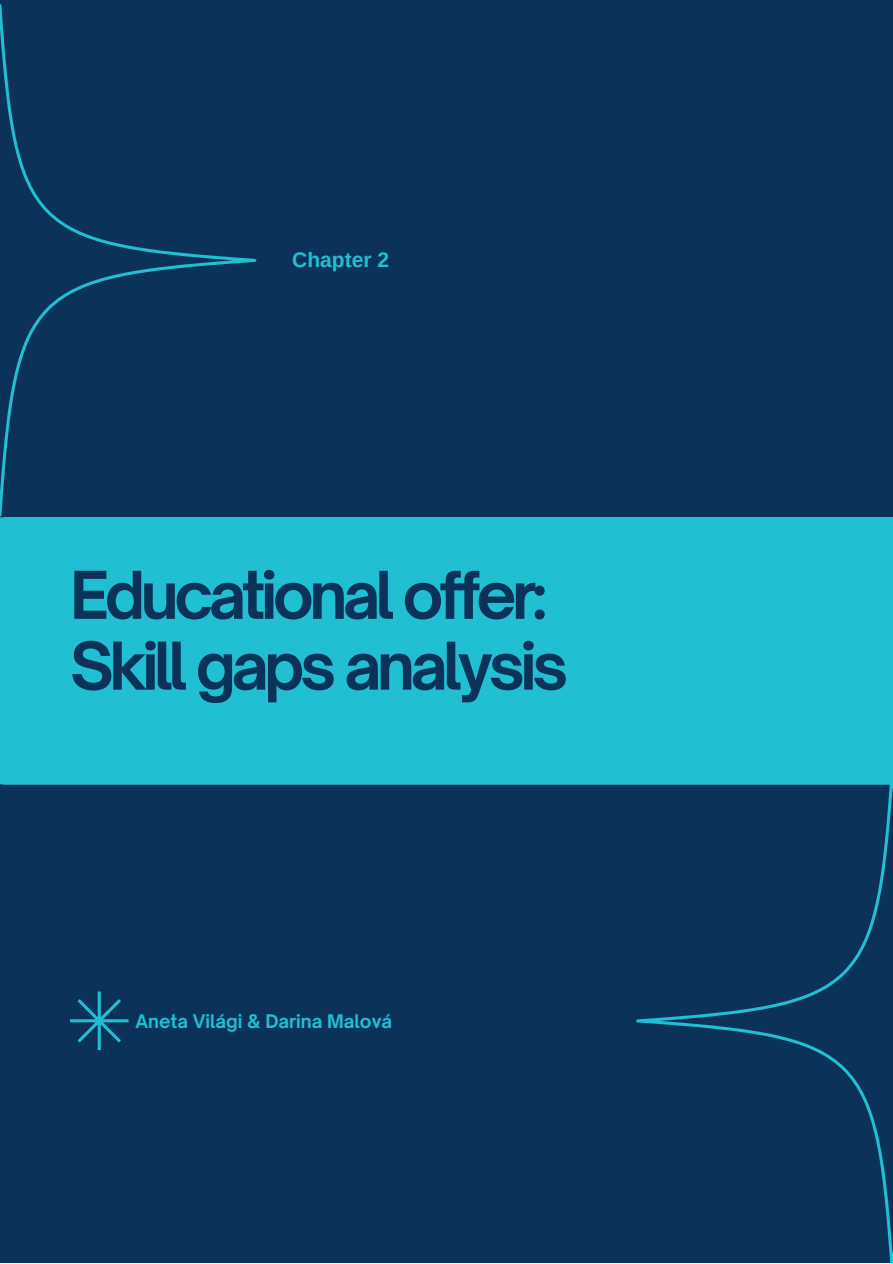
<style>
.page{position:relative;width:893px;height:1264px;background:#fff}
.page>*{position:absolute;margin:0;border:0;box-sizing:border-box;transform-origin:0 0}
.t1{font:700 63px "Open Sauce One";letter-spacing:-.07em;color:#0b3359}
.t2{font:700 21px "Arimo";color:#21bfd2}
.t3{font:700 18px "Open Sauce One";color:#21bfd2}
</style>
<div class="page">
<div style="left:0;top:0;width:892px;height:1262px;background:#0b3359"></div>
<svg style="left:70px;top:991px;width:58px;height:59px"></svg>
<svg style="left:0;top:4px;width:256px;height:513px"></svg>
<svg style="left:636px;top:784px;width:256px;height:478px"></svg>
<div style="left:0;top:517px;width:892px;height:267px;background:#21bfd2"></div>
<p class="t2" style="left:292px;top:248px;width:98px">Chapter 2</p>
<p class="t1" style="left:70px;top:556px;width:478px">Educational offer:</p>
<p class="t1" style="left:70px;top:626px;width:500px">Skill gaps analysis</p>
<p class="t3" style="left:135px;top:1009px;width:258px">Aneta Világi &amp; Darina Malová</p>
</div>
